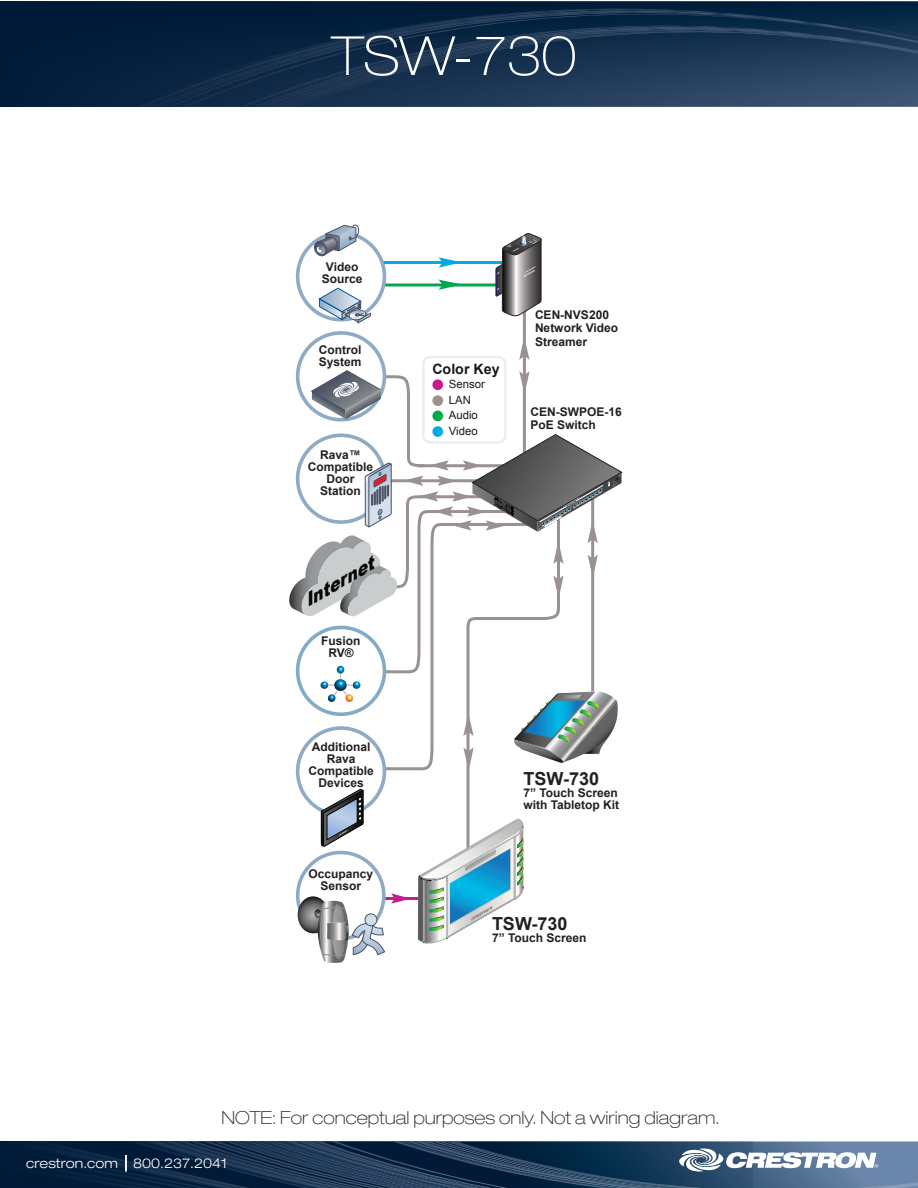
<style>
.page{position:relative;width:918px;height:1188px;background:#fff}
.page>*{position:absolute;margin:0;border:0;box-sizing:border-box;transform-origin:0 0}
.t1{font:100 expanded 54px "Helvetica Neue LT";color:#fff}
.t2{font:100 expanded 18px "Helvetica Neue LT";color:#231f20}
.t3{font:700 18px "Arial";color:#231f20}
.t4{font:italic 900 17.4px "Arial";color:#050504}
.t5{font:700 14.25px "Arial";color:#1d1718}
.t6{font:300 expanded 13.5px "Helvetica Neue LT Std";letter-spacing:.005em;color:#fff}
.t7{font:700 12px/12px "Arial";color:#231f20;text-align:center}
.t8{font:11.4px "Arial";color:#1d1718}
.t9{font:italic 900 1.8px "Arial";color:#fff}
</style>
<div class="page">
<hr style="left:380px;top:261px;width:132px;height:3px;background:#00ace6">
<hr style="left:355px;top:284px;width:157px;height:2px;background:#00a94e">
<hr style="left:523px;top:275px;width:3px;height:207px;background:#9a9291">
<svg style="left:495px;top:233px;width:47px;height:83px"></svg>
<svg style="left:439px;top:257px;width:17px;height:11px"></svg>
<svg style="left:439px;top:280px;width:23px;height:10px"></svg>
<div style="left:298px;top:233px;width:86px;height:87px;background:#fff;border-radius:50%"></div>
<div style="left:296px;top:231px;width:90px;height:91px;border:4px solid #8eaac4;border-radius:50%"></div>
<svg style="left:313px;top:224px;width:46px;height:33px"></svg>
<svg style="left:319px;top:288px;width:52px;height:35px"></svg>
<svg style="left:289px;top:337px;width:333px;height:626px"></svg>
<svg style="left:0;top:1142px;width:918px;height:46px;background:#2c4663"></svg>
<svg style="left:0;top:2px;width:918px;height:104px;background:#122d4a"></svg>
<h1 class="t1" style="left:332px;top:24px;width:246px">TSW-730</h1>
<p class="t7" style="left:322px;top:261px;width:42px">Video<br>Source</p>
<p class="t7" style="left:319px;top:344px;width:44px;text-align:left">Control<br>System</p>
<p class="t7" style="left:308px;top:449px;width:67px">Rava™<br>Compatible<br>Door<br>Station</p>
<h3 class="t4" style="left:298px;top:591px;width:79px;rotate:-30deg">Internet</h3>
<p class="t7" style="left:321px;top:635px;width:41px">Fusion<br>RV®</p>
<p class="t7" style="left:308px;top:742px;width:67px">Additional<br>Rava<br>Compatible<br>Devices</p>
<p class="t7" style="left:308px;top:868px;width:66px">Occupancy<br>Sensor</p>
<p class="t9" style="left:523px;top:276px;width:14px;rotate:-30deg">CEN-NVS200</p>
<p class="t5" style="left:432px;top:359px;width:69px">Color Key</p>
<p class="t8" style="left:449px;top:376px;width:38px">Sensor</p>
<p class="t8" style="left:449px;top:392px;width:24px">LAN</p>
<p class="t8" style="left:449px;top:407px;width:31px">Audio</p>
<p class="t8" style="left:449px;top:423px;width:30px">Video</p>
<p class="t7" style="left:535px;top:308px;width:85px;line-height:13.5px;text-align:left">CEN-NVS200<br>Network Video<br>Streamer</p>
<p class="t7" style="left:530px;top:405px;width:93px;line-height:13.5px;text-align:left">CEN-SWPOE-16<br>PoE Switch</p>
<h2 class="t3" style="left:524px;top:766px;width:77px">TSW-730</h2>
<p class="t7" style="left:524px;top:787px;width:97px;text-align:left">7” Touch Screen with Tabletop Kit</p>
<h2 class="t3" style="left:492px;top:911px;width:77px">TSW-730</h2>
<p class="t7" style="left:492px;top:932px;width:96px">7” Touch Screen</p>
<h2 class="t2" style="left:221px;top:1107px;width:500px">NOTE: For conceptual purposes only. Not a wiring diagram.</h2>
<p class="t6" style="left:26px;top:1155px;width:202px">crestron.com 800.237.2041</p>
</div>
